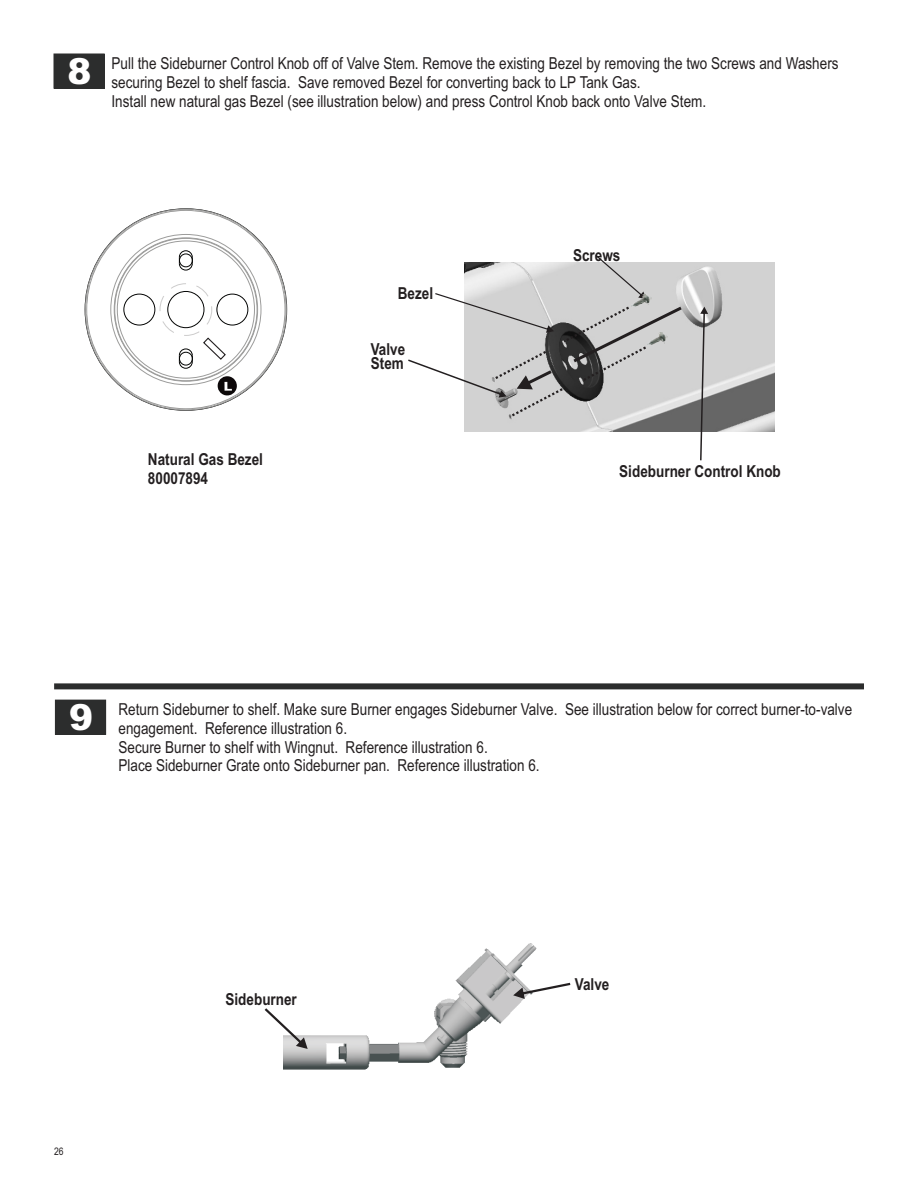
<style>
.page{position:relative;width:918px;height:1188px;background:#fff}
.page>*{position:absolute;margin:0;border:0;box-sizing:border-box;transform-origin:0 0}
.t1{font:900 36px "Arial";color:#fff}
.t2{font:16.5px/18.8px "Arial Narrow";color:#231f20}
.t3{font:700 16.5px/18.9px "Arial Narrow";color:#231f20}
.t4{font:10.5px "Arial Narrow";color:#231f20}
</style>
<div class="page">
<div style="left:54px;top:54px;width:50px;height:34px;background:#2c2d2d"></div>
<div style="left:54px;top:683px;width:810px;height:6px;background:#2c2d2d"></div>
<div style="left:55px;top:700px;width:51px;height:34px;background:#2c2d2d"></div>
<img style="left:283px;top:943px;width:254px;height:127px">
<svg style="left:513px;top:983px;width:57px;height:16px"></svg>
<svg style="left:265px;top:1008px;width:43px;height:41px"></svg>
<svg style="left:85px;top:208px;width:202px;height:203px"></svg>
<div style="left:123px;top:294px;width:32px;height:32px;background:#fff;border:1px solid #040504;border-radius:50%"></div>
<div style="left:216px;top:294px;width:32px;height:32px;border:1px solid #040504;border-radius:50%"></div>
<div style="left:167px;top:291px;width:37px;height:37px;border:1px solid #040504;border-radius:50%"></div>
<svg style="left:178px;top:348px;width:15px;height:21px"></svg>
<svg style="left:178px;top:250px;width:15px;height:21px"></svg>
<div style="left:160px;top:283px;width:52px;height:53px;border:1px dashed #cdcccc;border-radius:50%"></div>
<svg style="left:217px;top:375px;width:21px;height:21px"></svg>
<svg style="left:203px;top:337px;width:23px;height:23px"></svg>
<img style="left:465px;top:262px;width:310px;height:169px">
<svg style="left:700px;top:307px;width:8px;height:153px"></svg>
<svg style="left:408px;top:255px;width:277px;height:165px"></svg>
<h1 class="t1" style="left:67px;top:58px;width:26px">8</h1>
<p class="t2" style="left:112px;top:56px;width:729px">Pull the Sideburner Control Knob off of Valve Stem. Remove the existing Bezel by removing the two Screws and Washers securing Bezel to shelf fascia. Save removed Bezel for converting back to LP Tank Gas.<br>Install new natural gas Bezel (see illustration below) and press Control Knob back onto Valve Stem.</p>
<p class="t3" style="left:148px;top:451px;width:117px">Natural Gas Bezel<br>80007894</p>
<p class="t3" style="left:398px;top:285px;width:37px">Bezel</p>
<p class="t3" style="left:370px;top:344px;width:36px;line-height:14.1px;rotate:-1deg">Valve<br>Stem</p>
<p class="t3" style="left:573px;top:247px;width:49px">Screws</p>
<p class="t3" style="left:619px;top:464px;width:163px">Sideburner Control Knob</p>
<h1 class="t1" style="left:69px;top:705px;width:26px">9</h1>
<p class="t2" style="left:119px;top:702px;width:735px">Return Sideburner to shelf. Make sure Burner engages Sideburner Valve. See illustration below for correct burner-to-valve engagement. Reference illustration 6.<br>Secure Burner to shelf with Wingnut. Reference illustration 6.<br>Place Sideburner Grate onto Sideburner pan. Reference illustration 6.</p>
<p class="t4" style="left:54px;top:1147px;width:11px">26</p>
<p class="t3" style="left:225px;top:991px;width:73px">Sideburner</p>
<p class="t3" style="left:575px;top:976px;width:36px">Valve</p>
</div>
